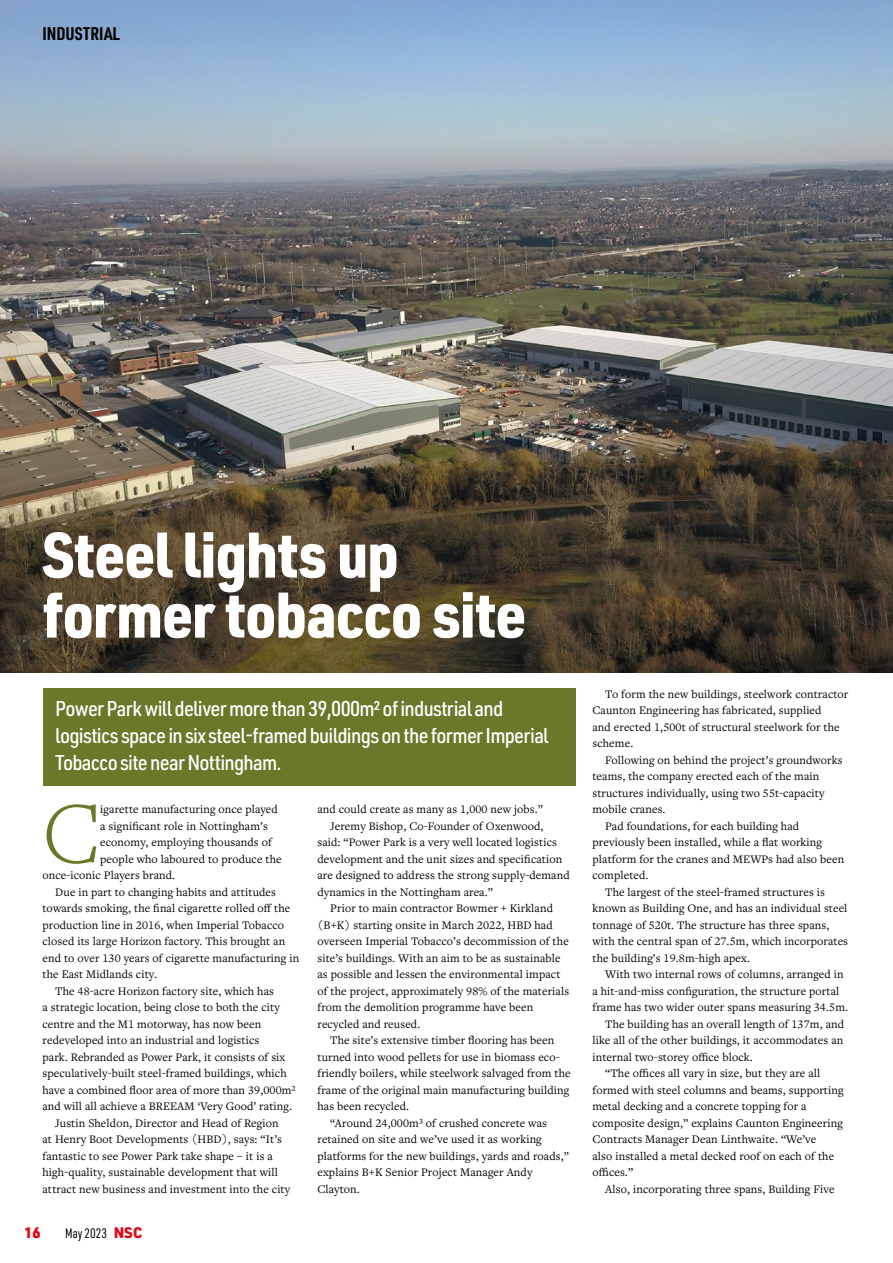
<style>
.page{position:relative;width:893px;height:1263px;background:#fff}
.page>*{position:absolute;margin:0;border:0;box-sizing:border-box;transform-origin:0 0}
.t1{font:300 91.2px "Freight Text Pro";color:#6c7729}
.t2{font:900 63px/60px "URWDIN Semi Cond";letter-spacing:-.01em;color:#fff}
.t3{font:500 21px/27px "URWDIN Semi Cond";letter-spacing:-.035em;color:#fff}
.t4{font:700 18px "URWDIN Cond";letter-spacing:.005em;color:#000}
.t5{font:900 15px "URWDIN";color:#e30613}
.t6{font:13.5px "URWDIN Cond";color:#000}
.t7{font:12px/16.5px "Freight Text Pro";letter-spacing:.01em;color:#000}
.s1{font-family:"URWDIN";font-weight:900;font-size:15px;color:#e30613}
</style>
<div class="page">
<img style="left:0;top:0;width:893px;height:673px">
<div style="left:43px;top:688px;width:532px;height:98px;background:#6c7729"></div>
<h3 class="t4" style="left:43px;top:22px;width:79px">INDUSTRIAL</h3>
<h2 class="t2" style="left:43px;top:522px;width:485px">Steel lights up former tobacco site</h2>
<h3 class="t3" style="left:55px;top:695px;width:495px">Power Park will deliver more than 39,000m2 of industrial and logistics space in six steel-framed buildings on the former Imperial<br>Tobacco site near Nottingham.</h3>
<h1 class="t1" style="left:43px;top:774px;width:58px">C</h1>
<p class="t7" style="left:100px;top:800px;width:179px">igarette manufacturing once played</p>
<p class="t7" style="left:100px;top:817px;width:169px">a significant role in Nottingham’s</p>
<p class="t7" style="left:100px;top:833px;width:173px">economy, employing thousands of</p>
<p class="t7" style="left:100px;top:850px;width:183px">people who laboured to produce the</p>
<p class="t7" style="left:43px;top:866px;width:134px">once-iconic Players brand.</p>
<p class="t7" style="left:55px;top:883px;width:222px">Due in part to changing habits and attitudes</p>
<p class="t7" style="left:43px;top:899px;width:249px">towards smoking, the final cigarette rolled off the</p>
<p class="t7" style="left:43px;top:916px;width:243px">production line in 2016, when Imperial Tobacco</p>
<p class="t7" style="left:43px;top:932px;width:244px">closed its large Horizon factory. This brought an</p>
<p class="t7" style="left:43px;top:949px;width:258px">end to over 130 years of cigarette manufacturing in</p>
<p class="t7" style="left:43px;top:965px;width:116px">the East Midlands city.</p>
<p class="t7" style="left:55px;top:982px;width:220px">The 48-acre Horizon factory site, which has</p>
<p class="t7" style="left:43px;top:998px;width:239px">a strategic location, being close to both the city</p>
<p class="t7" style="left:43px;top:1015px;width:220px">centre and the M1 motorway, has now been</p>
<p class="t7" style="left:43px;top:1031px;width:218px">redeveloped into an industrial and logistics</p>
<p class="t7" style="left:43px;top:1048px;width:244px">park. Rebranded as Power Park, it consists of six</p>
<p class="t7" style="left:43px;top:1064px;width:246px">speculatively-built steel-framed buildings, which</p>
<p class="t7" style="left:43px;top:1081px;width:255px">have a combined floor area of more than 39,000m²</p>
<p class="t7" style="left:43px;top:1097px;width:251px">and will all achieve a BREEAM ‘Very Good’ rating.</p>
<p class="t7" style="left:55px;top:1114px;width:225px">Justin Sheldon, Director and Head of Region</p>
<p class="t7" style="left:43px;top:1130px;width:241px">at Henry Boot Developments (HBD), says: “It’s</p>
<p class="t7" style="left:43px;top:1147px;width:232px">fantastic to see Power Park take shape – it is a</p>
<p class="t7" style="left:43px;top:1163px;width:237px">high-quality, sustainable development that will</p>
<p class="t7" style="left:43px;top:1180px;width:249px">attract new business and investment into the city</p>
<p class="t5" style="left:24px;top:1222px;width:18px">16</p>
<p class="t6" style="left:65px;top:1224px;width:79px">May 2023 <span class="s1">NSC</span></p>
<p class="t7" style="left:317px;top:800px;width:227px">and could create as many as 1,000 new jobs.”</p>
<p class="t7" style="left:330px;top:817px;width:215px">Jeremy Bishop, Co-Founder of Oxenwood,</p>
<p class="t7" style="left:317px;top:833px;width:241px">said: “Power Park is a very well located logistics</p>
<p class="t7" style="left:317px;top:850px;width:246px">development and the unit sizes and specification</p>
<p class="t7" style="left:317px;top:866px;width:254px">are designed to address the strong supply-demand</p>
<p class="t7" style="left:317px;top:883px;width:177px">dynamics in the Nottingham area.”</p>
<p class="t7" style="left:330px;top:899px;width:224px">Prior to main contractor Bowmer + Kirkland</p>
<p class="t7" style="left:317px;top:916px;width:237px">(B+K) starting onsite in March 2022, HBD had</p>
<p class="t7" style="left:317px;top:932px;width:253px">overseen Imperial Tobacco’s decommission of the</p>
<p class="t7" style="left:317px;top:949px;width:245px">site’s buildings. With an aim to be as sustainable</p>
<p class="t7" style="left:317px;top:965px;width:244px">as possible and lessen the environmental impact</p>
<p class="t7" style="left:317px;top:982px;width:253px">of the project, approximately 98% of the materials</p>
<p class="t7" style="left:317px;top:998px;width:217px">from the demolition programme have been</p>
<p class="t7" style="left:317px;top:1015px;width:104px">recycled and reused.</p>
<p class="t7" style="left:330px;top:1031px;width:226px">The site’s extensive timber flooring has been</p>
<p class="t7" style="left:317px;top:1048px;width:244px">turned into wood pellets for use in biomass eco-</p>
<p class="t7" style="left:317px;top:1064px;width:255px">friendly boilers, while steelwork salvaged from the</p>
<p class="t7" style="left:317px;top:1081px;width:253px">frame of the original main manufacturing building</p>
<p class="t7" style="left:317px;top:1097px;width:93px">has been recycled.</p>
<p class="t7" style="left:330px;top:1114px;width:218px">“Around 24,000m³ of crushed concrete was</p>
<p class="t7" style="left:317px;top:1130px;width:226px">retained on site and we’ve used it as working</p>
<p class="t7" style="left:317px;top:1147px;width:253px">platforms for the new buildings, yards and roads,”</p>
<p class="t7" style="left:317px;top:1163px;width:216px">explains B+K Senior Project Manager Andy</p>
<p class="t7" style="left:317px;top:1180px;width:44px">Clayton.</p>
<p class="t7" style="left:592px;top:685px;width:257px;text-indent:13px">To form the new buildings, steelwork contractor Caunton Engineering has fabricated, supplied<br>and erected 1,500t of structural steelwork for the scheme.</p>
<p class="t7" style="left:605px;top:751px;width:239px">Following on behind the project’s groundworks</p>
<p class="t7" style="left:592px;top:767px;width:228px">teams, the company erected each of the main</p>
<p class="t7" style="left:592px;top:784px;width:233px">structures individually, using two 55t-capacity</p>
<p class="t7" style="left:592px;top:800px;width:75px">mobile cranes.</p>
<p class="t7" style="left:605px;top:817px;width:195px">Pad foundations, for each building had</p>
<p class="t7" style="left:592px;top:833px;width:231px">previously been installed, while a flat working</p>
<p class="t7" style="left:592px;top:850px;width:253px">platform for the cranes and MEWPs had also been</p>
<p class="t7" style="left:592px;top:866px;width:58px">completed.</p>
<p class="t7" style="left:605px;top:883px;width:221px">The largest of the steel-framed structures is</p>
<p class="t7" style="left:592px;top:899px;width:257px">known as Building One, and has an individual steel</p>
<p class="t7" style="left:592px;top:916px;width:238px">tonnage of 520t. The structure has three spans,</p>
<p class="t7" style="left:592px;top:932px;width:257px">with the central span of 27.5m, which incorporates</p>
<p class="t7" style="left:592px;top:949px;width:159px">the building’s 19.8m-high apex.</p>
<p class="t7" style="left:605px;top:965px;width:240px">With two internal rows of columns, arranged in</p>
<p class="t7" style="left:592px;top:982px;width:248px">a hit-and-miss configuration, the structure portal</p>
<p class="t7" style="left:592px;top:998px;width:257px">frame has two wider outer spans measuring 34.5m.</p>
<p class="t7" style="left:605px;top:1015px;width:240px">The building has an overall length of 137m, and</p>
<p class="t7" style="left:592px;top:1031px;width:252px">like all of the other buildings, it accommodates an</p>
<p class="t7" style="left:592px;top:1048px;width:162px">internal two-storey office block.</p>
<p class="t7" style="left:605px;top:1064px;width:217px">“The offices all vary in size, but they are all</p>
<p class="t7" style="left:592px;top:1081px;width:253px">formed with steel columns and beams, supporting</p>
<p class="t7" style="left:592px;top:1097px;width:216px">metal decking and a concrete topping for a</p>
<p class="t7" style="left:592px;top:1114px;width:252px">composite design,” explains Caunton Engineering</p>
<p class="t7" style="left:592px;top:1130px;width:225px">Contracts Manager Dean Linthwaite. “We’ve</p>
<p class="t7" style="left:592px;top:1147px;width:243px">also installed a metal decked roof on each of the</p>
<p class="t7" style="left:592px;top:1163px;width:42px">offices.”</p>
<p class="t7" style="left:605px;top:1180px;width:231px">Also, incorporating three spans, Building Five</p>
</div>
